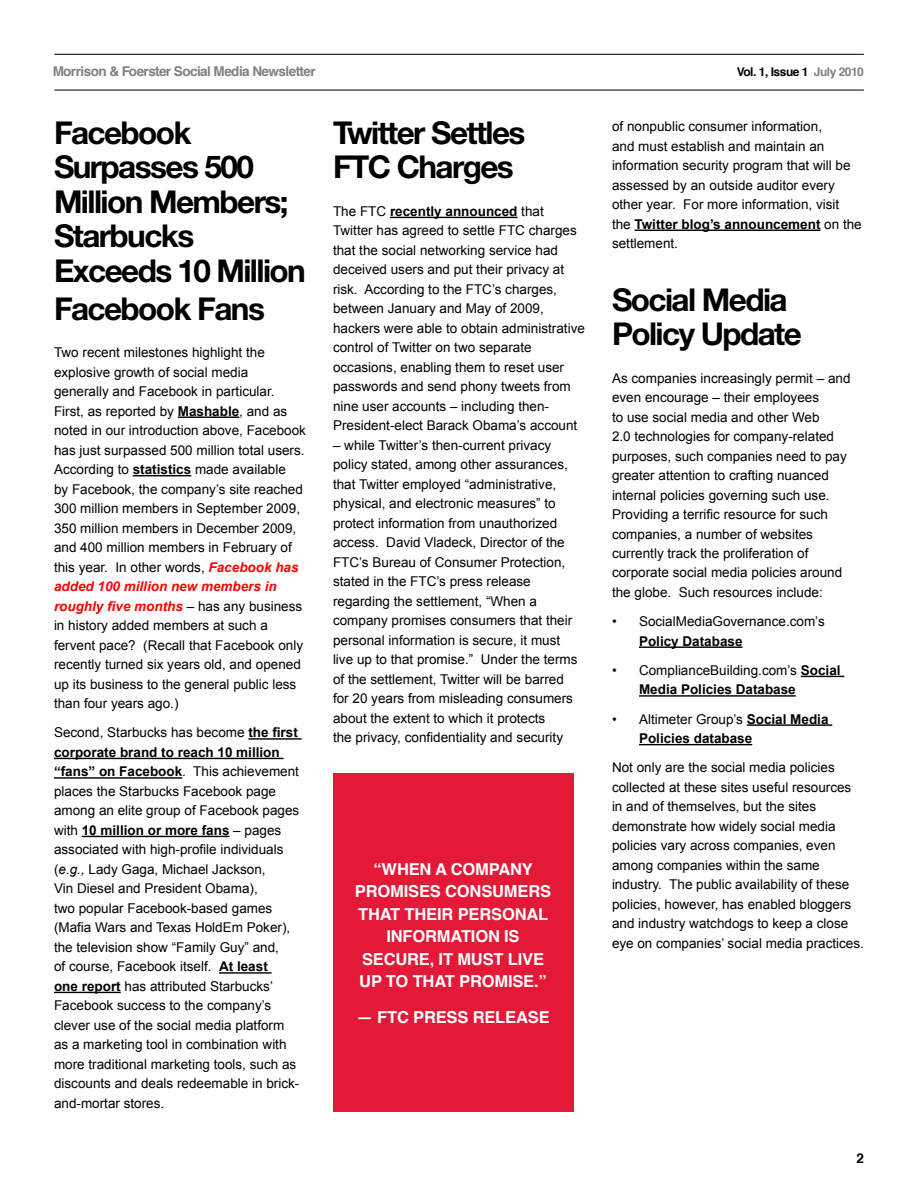
<style>
.page{position:relative;width:918px;height:1188px;background:#fff}
.page>*{position:absolute;margin:0;border:0;box-sizing:border-box;transform-origin:0 0}
.t1{font:700 31.5px/34.5px "Helvetica Neue LT Std";letter-spacing:-.05em;color:#000}
.t2{font:700 16.5px/22.5px "Helvetica";letter-spacing:-.01em;color:#fff;text-align:center}
.t3{font:13.5px/19.5px "Arial";color:#000}
.t4{font:700 13.5px/19.5px "Arial";color:#000}
.t5{font:700 13.5px "Helvetica";letter-spacing:-.04em;color:#7f8081}
.t6{font:700 13.5px "Helvetica";color:#000}
.t7{font:700 12px "Helvetica";letter-spacing:-.04em;color:#000}
.s1{color:#7f8081}
.s2{font-weight:700}
.s3{font-weight:700;font-style:italic;color:#f00}
.s4{font-style:italic}
.s5{font-weight:400}
</style>
<div class="page">
<hr style="left:54px;top:90px;width:810px;height:1px;background:#000">
<hr style="left:54px;top:54px;width:810px;height:1px;background:#000">
<hr style="left:178px;top:417px;width:61px;height:1px;background:#000">
<hr style="left:133px;top:475px;width:58px;height:1px;background:#000">
<hr style="left:248px;top:738px;width:54px;height:2px;background:#000">
<hr style="left:54px;top:758px;width:230px;height:1px;background:#000">
<hr style="left:54px;top:777px;width:128px;height:2px;background:#000">
<hr style="left:82px;top:836px;width:148px;height:1px;background:#000">
<hr style="left:219px;top:972px;width:53px;height:2px;background:#000">
<hr style="left:54px;top:992px;width:67px;height:1px;background:#000">
<hr style="left:390px;top:217px;width:128px;height:1px;background:#000">
<hr style="left:635px;top:230px;width:186px;height:1px;background:#000">
<hr style="left:639px;top:646px;width:104px;height:2px;background:#000">
<hr style="left:801px;top:676px;width:43px;height:1px;background:#000">
<hr style="left:639px;top:695px;width:157px;height:2px;background:#000">
<hr style="left:747px;top:724px;width:85px;height:2px;background:#000">
<hr style="left:639px;top:744px;width:113px;height:1px;background:#000">
<div style="left:333px;top:773px;width:240px;height:339px;background:#e31937"></div>
<p class="t5" style="left:53px;top:61px;width:265px">MORRISON &amp; FOERSTER SOCIAL MEDIA NEWSLETTER</p>
<p class="t7" style="left:737px;top:62px;width:129px">VOL. 1, ISSUE 1 <span class="s1">JULY 2010</span></p>
<h1 class="t1" style="left:54px;top:115px;width:253px">Facebook<br>Surpasses 500<br>Million Members;<br>Starbucks<br>Exceeds 10 Million</h1>
<h1 class="t1" style="left:54px;top:291px;width:212px">Facebook Fans</h1>
<p class="t3" style="left:54px;top:343px;width:253px">Two recent milestones highlight the explosive growth of social media generally and Facebook in particular.<br>First, as reported by <span class="s2">Mashable</span>, and as noted in our introduction above, Facebook has just surpassed 500 million total users.<br>According to <span class="s2">statistics</span> made available<br>by Facebook, the company’s site reached 300 million members in September 2009, 350 million members in December 2009, and 400 million members in February of this year. In other words, <span class="s3">Facebook has added 100 million new members in roughly five months</span> – has any business in history added members at such a fervent pace? (Recall that Facebook only recently turned six years old, and opened up its business to the general public less than four years ago.)</p>
<p class="t3" style="left:54px;top:723px;width:247px">Second, Starbucks has become <span class="s2">the first corporate brand to reach 10 million “fans” on Facebook</span>. This achievement places the Starbucks Facebook page among an elite group of Facebook pages with <span class="s2">10 million or more fans</span> – pages associated with high-profile individuals (<span class="s4">e.g.,</span> Lady Gaga, Michael Jackson,<br>Vin Diesel and President Obama),<br>two popular Facebook-based games (Mafia Wars and Texas HoldEm Poker), the television show “Family Guy” and,<br>of course, Facebook itself. <span class="s2">At least<br>one report</span> has attributed Starbucks’ Facebook success to the company’s clever use of the social media platform as a marketing tool in combination with more traditional marketing tools, such as discounts and deals redeemable in brick&shy;and-mortar stores.</p>
<h1 class="t1" style="left:333px;top:115px;width:194px">Twitter Settles<br>FTC Charges</h1>
<p class="t3" style="left:333px;top:202px;width:253px">The FTC <span class="s2">recently announced</span> that Twitter has agreed to settle FTC charges that the social networking service had deceived users and put their privacy at risk. According to the FTC’s charges, between January and May of 2009, hackers were able to obtain administrative control of Twitter on two separate occasions, enabling them to reset user passwords and send phony tweets from nine user accounts – including then-President-elect Barack Obama’s account</p>
<p class="t3" style="left:333px;top:436px;width:246px">– while Twitter’s then-current privacy policy stated, among other assurances, that Twitter employed “administrative, physical, and electronic measures” to protect information from unauthorized access. David Vladeck, Director of the FTC’s Bureau of Consumer Protection, stated in the FTC’s press release regarding the settlement, “When a company promises consumers that their personal information is secure, it must live up to that promise.” Under the terms of the settlement, Twitter will be barred for 20 years from misleading consumers about the extent to which it protects<br>the privacy, confidentiality and security</p>
<p class="t2" style="left:355px;top:858px;width:196px">“WHEN A COMPANY<br>PROMISES CONSUMERS<br>THAT THEIR PERSONAL<br>INFORMATION IS<br>SECURE, IT MUST LIVE<br>UP TO THAT PROMISE.”</p>
<p class="t2" style="left:356px;top:1006px;width:195px">— FTC PRESS RELEASE</p>
<p class="t3" style="left:612px;top:117px;width:251px">of nonpublic consumer information,<br>and must establish and maintain an information security program that will be assessed by an outside auditor every other year. For more information, visit<br>the <span class="s2">Twitter blog’s announcement</span> on the settlement.</p>
<h1 class="t1" style="left:612px;top:281px;width:191px">Social Media<br>Policy Update</h1>
<p class="t3" style="left:612px;top:368px;width:240px">As companies increasingly permit – and even encourage – their employees<br>to use social media and other Web<br>2.0 technologies for company-related purposes, such companies need to pay greater attention to crafting nuanced internal policies governing such use.<br>Providing a terrific resource for such companies, a number of websites currently track the proliferation of corporate social media policies around the globe. Such resources include:</p>
<p class="t3" style="left:612px;top:612px;width:214px">• SocialMediaGovernance.com’s</p>
<p class="t4" style="left:639px;top:632px;width:105px">Policy Database</p>
<p class="t4" style="left:639px;top:661px;width:203px;text-indent:-27px"><span class="s5">• ComplianceBuilding.com’s</span> Social<br>Media Policies Database</p>
<p class="t4" style="left:639px;top:710px;width:191px;text-indent:-27px"><span class="s5">• Altimeter Group’s</span> Social Media<br>Policies database</p>
<p class="t3" style="left:612px;top:758px;width:254px">Not only are the social media policies collected at these sites useful resources in and of themselves, but the sites demonstrate how widely social media policies vary across companies, even among companies within the same industry. The public availability of these policies, however, has enabled bloggers and industry watchdogs to keep a close eye on companies’ social media practices.</p>
<p class="t6" style="left:856px;top:1148px;width:9px">2</p>
</div>
